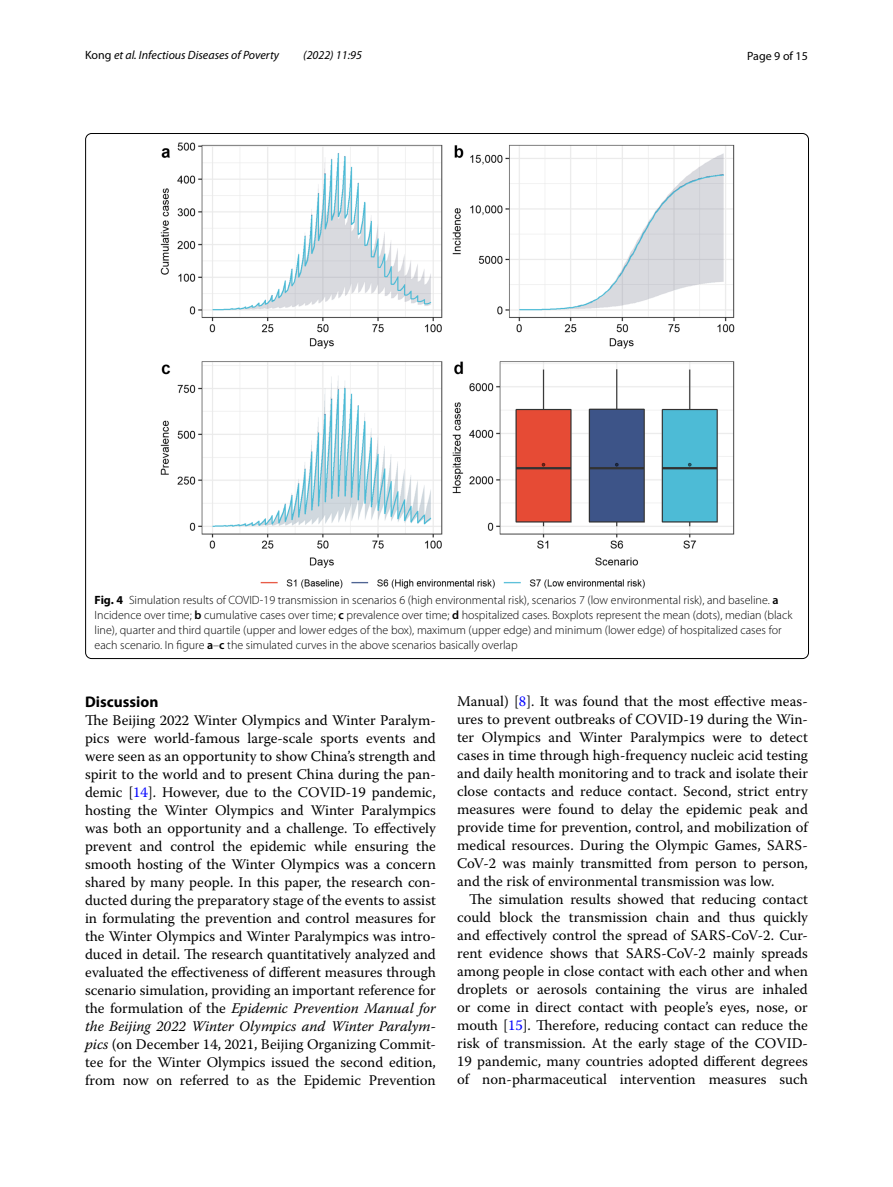
<style>
.page{position:relative;width:893px;height:1187px;background:#fff}
.page>*{position:absolute;margin:0;border:0;box-sizing:border-box;transform-origin:0 0}
.t1{font:700 15.45px "Myriad Pro";color:#000}
.t2{font:14.7px/18px "Warnock Pro";color:#000;text-align:justify}
.t3{font:14.7px/18px "Warnock Pro It 34";color:#000}
.t4{font:300 12px/15px "Myriad Pro";color:#000}
.t5{font:italic 12px "Myriad Pro";color:#000}
.t6{font:12px "Myriad Pro";color:#000}
.s1{font-style:normal}
.s2{font-weight:700}
.s3{font-weight:600}
.s4{color:#00f}
.s5{font-family:"Warnock Pro"}
.s6{font-family:"Warnock Pro It 34"}
</style>
<div class="page">
<img style="left:160px;top:142px;width:574px;height:446px">
<p class="t5" style="left:85px;top:48px;width:196px"><span class="s1">Kong</span> et al. Infectious Diseases of Poverty</p>
<p class="t5" style="left:303px;top:48px;width:60px">(2022) 11:95</p>
<p class="t6" style="left:747px;top:48px;width:62px">Page 9 of 15</p>
<p class="t4" style="left:95px;top:592px;width:699px"><span class="s2">Fig. 4</span> Simulation results of COVID-19 transmission in scenarios 6 (high environmental risk), scenarios 7 (low environmental risk), and baseline. <span class="s3">a </span>Incidence over time; <span class="s3">b</span> cumulative cases over time; <span class="s3">c</span> prevalence over time; <span class="s3">d</span> hospitalized cases. Boxplots represent the mean (dots), median (black line), quarter and third quartile (upper and lower edges of the box), maximum (upper edge) and minimum (lower edge) of hospitalized cases for each scenario. In figure <span class="s3">a</span>–<span class="s3">c</span> the simulated curves in the above scenarios basically overlap</p>
<p class="t1" style="left:85px;top:691px;width:75px">Discussion</p>
<p class="t2" style="left:85px;top:710px;width:352px">The Beijing 2022 Winter Olympics and Winter Paralym&shy;pics were world-famous large-scale sports events and were seen as an opportunity to show China’s strength and spirit to the world and to present China during the pan&shy;demic [<span class="s4">14</span>]. However, due to the COVID-19 pandemic, hosting the Winter Olympics and Winter Paralympics was both an opportunity and a challenge. To effectively prevent and control the epidemic while ensuring the smooth hosting of the Winter Olympics was a concern shared by many people. In this paper, the research con&shy;ducted during the preparatory stage of the events to assist in formulating the prevention and control measures for the Winter Olympics and Winter Paralympics was intro&shy;duced in detail. The research quantitatively analyzed and evaluated the effectiveness of different measures through scenario simulation, providing an important reference for</p>
<p class="t3" style="left:85px;top:998px;width:352px"><span class="s5">the formulation of the</span> Epidemic Prevention Manual for the Beijing 2022 Winter Olympics and Winter Paralym-</p>
<p class="t2" style="left:85px;top:1034px;width:352px"><span class="s6">pics</span> (on December 14, 2021, Beijing Organizing Commit&shy;tee for the Winter Olympics issued the second edition, from now on referred to as the Epidemic Prevention</p>
<p class="t2" style="left:457px;top:691px;width:352px">Manual) [<span class="s4">8</span>]. It was found that the most effective meas&shy;ures to prevent outbreaks of COVID-19 during the Win&shy;ter Olympics and Winter Paralympics were to detect cases in time through high-frequency nucleic acid testing and daily health monitoring and to track and isolate their close contacts and reduce contact. Second, strict entry measures were found to delay the epidemic peak and provide time for prevention, control, and mobilization of medical resources. During the Olympic Games, SARS-CoV-2 was mainly transmitted from person to person, and the risk of environmental transmission was low.</p>
<p class="t2" style="left:457px;top:889px;width:352px;text-indent:12px">The simulation results showed that reducing contact could block the transmission chain and thus quickly and effectively control the spread of SARS-CoV-2. Cur&shy;rent evidence shows that SARS-CoV-2 mainly spreads among people in close contact with each other and when droplets or aerosols containing the virus are inhaled or come in direct contact with people’s eyes, nose, or mouth [<span class="s4">15</span>]. Therefore, reducing contact can reduce the risk of transmission. At the early stage of the COVID-19 pandemic, many countries adopted different degrees of non-pharmaceutical intervention measures such</p>
</div>
